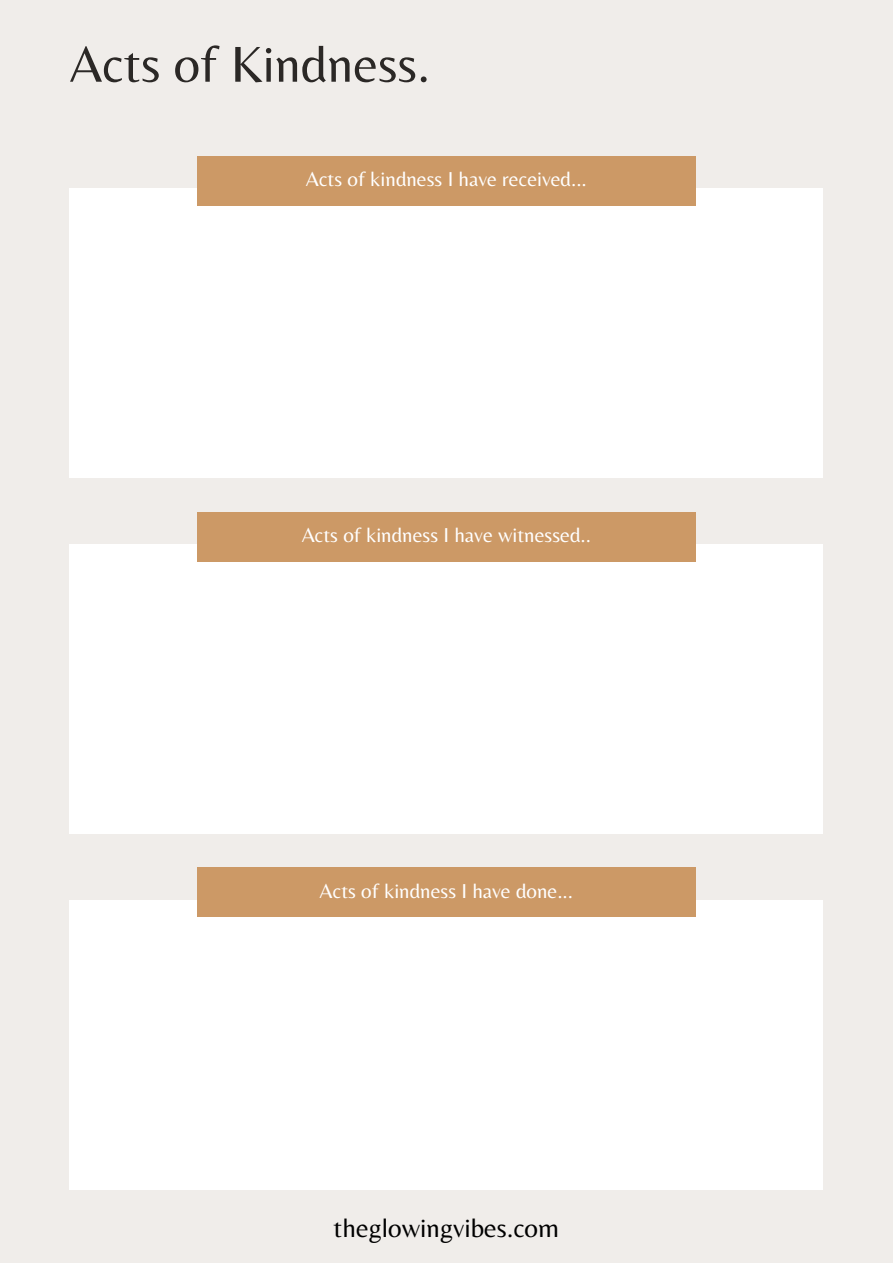
<style>
.page{position:relative;width:893px;height:1264px;background:#fff}
.page>*{position:absolute;margin:0;border:0;box-sizing:border-box;transform-origin:0 0}
.t1{font:52.5px "Belleza";color:#2b2826}
.t2{font:27px "Belleza";color:#000}
.t3{font:21px "Belleza";color:#fff}
</style>
<div class="page">
<div style="left:0;top:0;width:892px;height:1262px;background:#f0edea"></div>
<div style="left:69px;top:188px;width:754px;height:290px;background:#fff"></div>
<div style="left:197px;top:156px;width:498px;height:49px;background:#c96"></div>
<div style="left:69px;top:544px;width:754px;height:290px;background:#fff"></div>
<div style="left:197px;top:511px;width:498px;height:50px;background:#c96"></div>
<div style="left:69px;top:900px;width:754px;height:289px;background:#fff"></div>
<div style="left:197px;top:867px;width:498px;height:50px;background:#c96"></div>
<p class="t1" style="left:69px;top:33px;width:362px">Acts of Kindness.</p>
<p class="t3" style="left:306px;top:167px;width:282px">Acts of kindness I have received...</p>
<p class="t3" style="left:301px;top:522px;width:291px">Acts of kindness I have witnessed..</p>
<p class="t3" style="left:319px;top:878px;width:255px">Acts of kindness I have done...</p>
<p class="t2" style="left:333px;top:1211px;width:227px">theglowingvibes.com</p>
</div>
